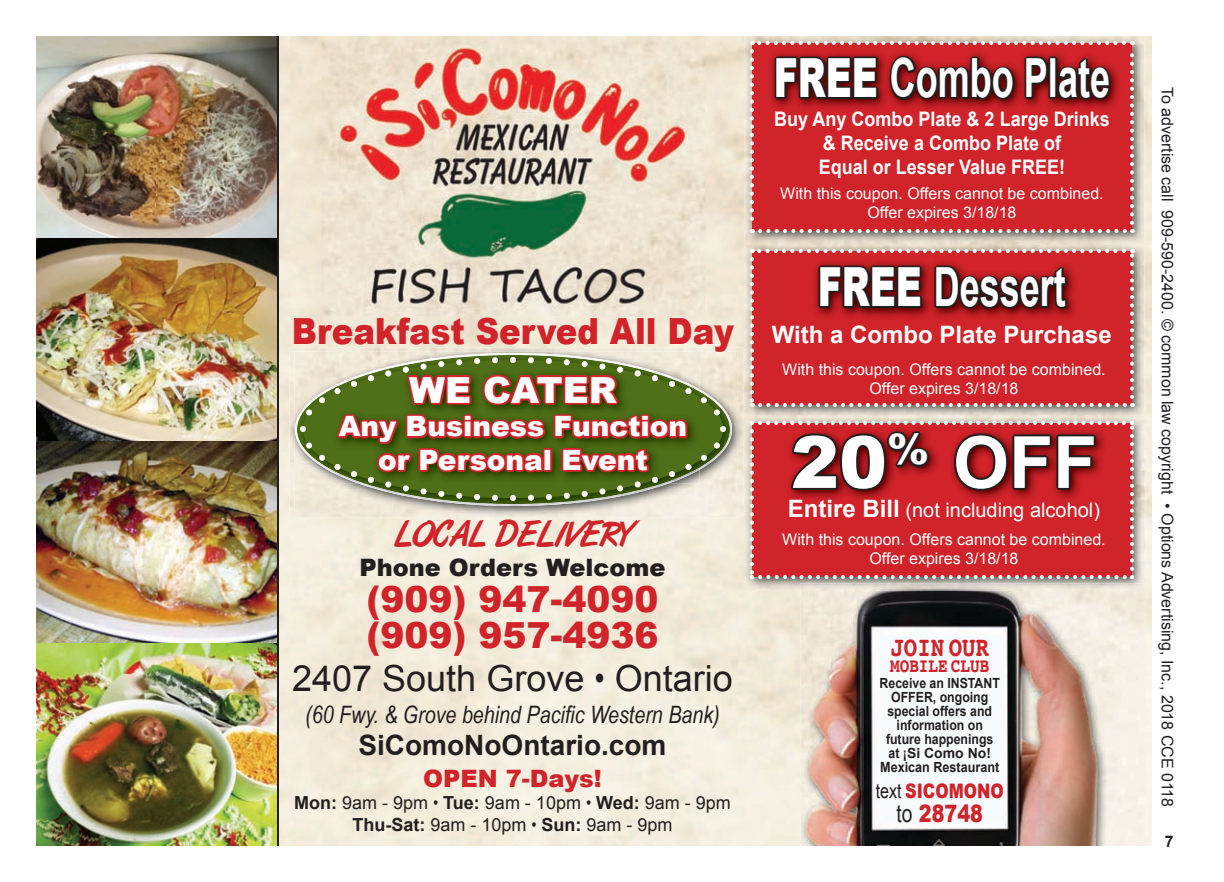
<style>
.page{position:relative;width:1224px;height:882px;background:#fff}
.page>*{position:absolute;margin:0;border:0;box-sizing:border-box;transform-origin:0 0}
.t1{font:700 72px "Arial";color:#fff}
.t2{font:700 54px "Arial";color:#fff;scale:.67 1}
.t3{font:900 36px/36px "Arial";color:#d1232a}
.t4{font:36px "Arial";color:#231f20}
.t5{font:900 36px "Arial";color:#d1232a;scale:.9 1}
.t6{font:36px "Art Brush";color:#d1232a}
.t7{font:900 36px "Arial";color:#fff}
.t8{font:900 28px/33.6px "Arial";color:#fff;text-align:center}
.t9{font:700 28px "Arial";color:#231f20}
.t10{font:700 28px "Courier";color:#d1232a;scale:.8 1}
.t11{font:italic 24px "Arial Narrow";color:#231f20}
.t12{font:700 24px "Arial";color:#fff}
.t13{font:900 24px "Arial";color:#231f20}
.t14{font:900 24px "Arial";color:#d1232a}
.t15{font:900 24px "Arial";color:#d1232a;scale:.8 1}
.t16{font:700 20px/24px "Arial";color:#fff;text-align:center;scale:.9 1}
.t17{font:20px "Arial";color:#fff}
.t18{font:900 20px "Arial";color:#d1232a;scale:.8 1}
.t19{font:700 20px "Courier";color:#d1232a;scale:.8 1}
.t20{font:18px/22px "Arial";color:#231f20;text-align:center}
.t21{font:16px/19.2px "Arial";color:#fff;text-align:center}
.t22{font:16px "Arial";color:#231f20}
.t23{font:700 16px "Arial";color:#231f20}
.t24{font:700 14px/14px "Arial";color:#231f20;text-align:center;scale:.88 1}
.s1{font-family:"Arial Narrow"}
.s2{font-weight:700}
.s3{font-weight:900}
.s4{font-weight:700;font-size:24px}
.s5{font-weight:400;color:#231f20}
</style>
<div class="page">
<img style="left:289px;top:347px;width:455px;height:170px">
<img style="left:294px;top:351px;width:443px;height:161px">
<img style="left:295px;top:353px;width:437px;height:153px">
<svg style="left:300px;top:357px;width:426px;height:144px;background:#c3c4a9"></svg>
<img style="left:36px;top:36px;width:241px;height:810px">
<hr style="left:277px;top:36px;width:2px;height:810px;background:#231f20">
<svg style="left:306px;top:357px;width:414px;height:144px;background:#816b3b"></svg>
<img style="left:800px;top:590px;width:345px;height:256px">
<img style="left:806px;top:590px;width:332px;height:256px">
<img style="left:321px;top:41px;width:384px;height:274px">
<img style="left:744px;top:36px;width:401px;height:382px">
<div style="left:752px;top:43px;width:380px;height:188px;background:#d1232a"></div>
<svg style="left:750px;top:51px;width:4px;height:182px"></svg>
<svg style="left:760px;top:229px;width:373px;height:4px"></svg>
<svg style="left:1130px;top:41px;width:4px;height:182px"></svg>
<svg style="left:752px;top:41px;width:372px;height:4px"></svg>
<img style="left:744px;top:243px;width:401px;height:1px">
<div style="left:752px;top:251px;width:380px;height:154px;background:#d1232a"></div>
<svg style="left:750px;top:259px;width:4px;height:148px"></svg>
<svg style="left:760px;top:403px;width:373px;height:4px"></svg>
<svg style="left:1130px;top:249px;width:4px;height:148px"></svg>
<svg style="left:752px;top:249px;width:372px;height:4px"></svg>
<img style="left:745px;top:418px;width:400px;height:172px">
<img style="left:745px;top:416px;width:400px;height:2px">
<img style="left:770px;top:52px;width:349px;height:57px">
<svg style="left:773px;top:54px;width:107px;height:47px;background:#4d1314"></svg>
<svg style="left:887px;top:54px;width:130px;height:49px"></svg>
<svg style="left:1023px;top:52px;width:90px;height:51px"></svg>
<img style="left:814px;top:262px;width:261px;height:56px">
<svg style="left:816px;top:263px;width:108px;height:47px;background:#4e1314"></svg>
<svg style="left:932px;top:262px;width:138px;height:50px"></svg>
<svg style="left:750px;top:421px;width:384px;height:158px;background:#b4272c"></svg>
<h3 class="t5" style="left:292px;top:305px;width:493px">Breakfast Served All Day</h3>
<h3 class="t7" style="left:409px;top:364px;width:209px">WE CATER</h3>
<h3 class="t8" style="left:339px;top:409px;width:350px">Any Business Function or Personal Event</h3>
<h3 class="t6" style="left:394px;top:515px;width:239px">LOCAL DELIVERY</h3>
<h3 class="t13" style="left:360px;top:550px;width:307px">Phone Orders Welcome</h3>
<h3 class="t3" style="left:366px;top:580px;width:294px">(909) 947-4090 (909) 957-4936</h3>
<h3 class="t4" style="left:292px;top:655px;width:442px">2407 South Grove <span class="s1">•</span> Ontario</h3>
<h3 class="t11" style="left:305px;top:698px;width:416px">(60 Fwy. &amp; Grove behind Pacific Western Bank)</h3>
<h3 class="t9" style="left:358px;top:727px;width:310px">SiComoNoOntario.com</h3>
<h3 class="t14" style="left:423px;top:761px;width:180px">OPEN 7-Days!</h3>
<p class="t20" style="left:294px;top:792px;width:438px"><span class="s2">Mon:</span> 9am - 9pm <span class="s1">•</span> <span class="s2">Tue:</span> 9am - 10pm <span class="s1">•</span> <span class="s2">Wed:</span> 9am - 9pm<br><span class="s2">Thu-Sat:</span> 9am - 10pm <span class="s1">•</span> <span class="s2">Sun:</span> 9am - 9pm</p>
<h2 class="t2" style="left:774px;top:43px;width:503px"><span class="s3">FREE</span> Combo Plate</h2>
<p class="t16" style="left:774px;top:107px;width:374px">Buy any Combo Plate &amp; 2 Large Drinks &amp; Receive a Combo Plate of<br>equal or Lesser Value fRee!</p>
<p class="t21" style="left:780px;top:184px;width:325px">With this coupon. Offers cannot be combined.<br>Offer expires 3/18/18</p>
<h2 class="t2" style="left:818px;top:252px;width:372px"><span class="s3">FREE</span> Dessert</h2>
<h3 class="t12" style="left:772px;top:318px;width:341px">With a Combo Plate Purchase</h3>
<p class="t21" style="left:782px;top:360px;width:325px">With this coupon. Offers cannot be combined.<br>Offer expires 3/18/18</p>
<h1 class="t1" style="left:791px;top:415px;width:308px"><span class="s3">20</span><sup>%</sup> Off</h1>
<p class="t17" style="left:788px;top:497px;width:314px"><span class="s4">entire Bill</span> (not including alcohol)</p>
<p class="t21" style="left:782px;top:530px;width:325px">With this coupon. Offers cannot be combined.<br>Offer expires 3/18/18</p>
<h3 class="t10" style="left:890px;top:625px;width:125px">JOIN OUR</h3>
<p class="t19" style="left:890px;top:650px;width:126px">MOBILE CLUB</p>
<p class="t24" style="left:880px;top:677px;width:138px">Receive an iNSTaNT<br>OffeR, ongoing special offers and information on future happenings at ¡Si Como No!<br>Mexican Restaurant</p>
<p class="t18" style="left:876px;top:777px;width:162px"><span class="s5">text</span> SICOMONO</p>
<h3 class="t15" style="left:897px;top:796px;width:110px"><span class="s5">to</span> 28748</h3>
<p class="t22" style="left:1178px;top:87px;width:722px;rotate:90deg">To advertise call 909-590-2400. © common law copyright • Options Advertising, Inc., 2018 CCE 0118</p>
<p class="t23" style="left:1165px;top:831px;width:10px">7</p>
</div>
